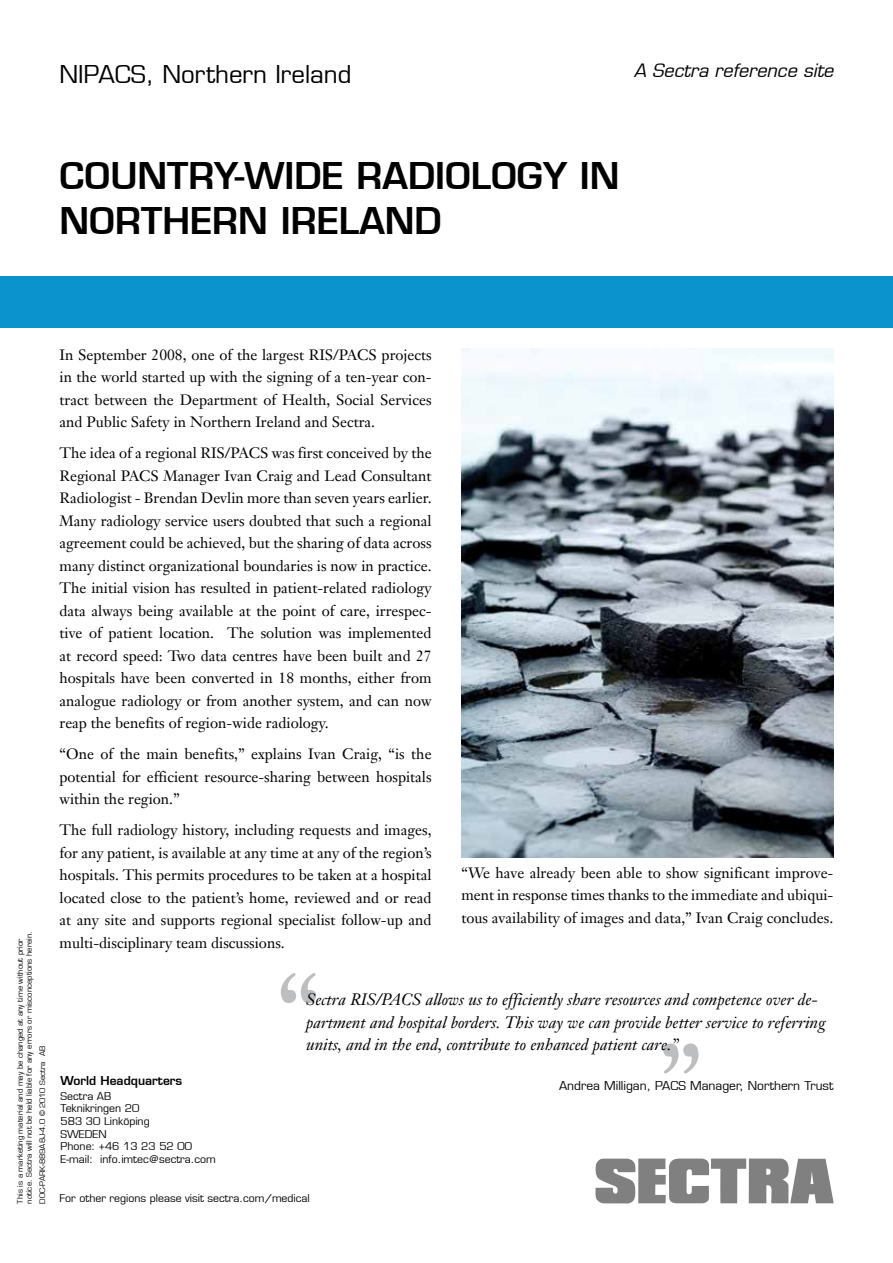
<style>
.page{position:relative;width:893px;height:1263px;background:#fff}
.page>*{position:absolute;margin:0;border:0;box-sizing:border-box;transform-origin:0 0}
.t1{font:700 90px "Janson Text";color:#bcbec0}
.t2{font:600 36px/45px "Eurostile";color:#000}
.t3{font:24px "Eurostile";color:#000}
.t4{font:italic 18px "Eurostile";color:#000}
.t5{font:italic 16.5px/22.5px "Janson Text";color:#000}
.t6{font:15px/22.5px "Janson Text";color:#000;text-align:justify}
.t7{font:12px "Eurostile";color:#000}
.t8{font:600 12px "Eurostile";color:#000}
.t9{font:10.5px/12.6px "Eurostile";color:#000}
.t10{font:7.5px/9px "Eurostile";color:#000}
</style>
<div class="page">
<svg style="left:595px;top:1158px;width:238px;height:45px"></svg>
<div style="left:0;top:276px;width:893px;height:51px;background:#0a93cd"></div>
<img style="left:461px;top:348px;width:372px;height:509px">
<h3 class="t3" style="left:60px;top:60px;width:294px">NIPACS, Northern Ireland</h3>
<p class="t4" style="left:634px;top:60px;width:201px">A Sectra reference site</p>
<h2 class="t2" style="left:60px;top:153px;width:562px">COUNTRY-WIDE RADIOLOGY IN<br>NORTHERN IRELAND</h2>
<p class="t6" style="left:60px;top:343px;width:374px">In September 2008, one of the largest RIS/PACS projects in the world started up with the signing of a ten-year con&shy;tract between the Department of Health, Social Services and Public Safety in Northern Ireland and Sectra.</p>
<p class="t6" style="left:60px;top:442px;width:374px">The idea of a regional RIS/PACS was first conceived by the Regional PACS Manager Ivan Craig and Lead Consultant Radiologist - Brendan Devlin more than seven years earlier.<br>Many radiology service users doubted that such a regional agreement could be achieved, but the sharing of data across many distinct organizational boundaries is now in practice.<br>The initial vision has resulted in patient-related radiology data always being available at the point of care, irrespec&shy;tive of patient location. The solution was implemented at record speed: Two data centres have been built and 27 hospitals have been converted in 18 months, either from analogue radiology or from another system, and can now reap the benefits of region-wide radiology.</p>
<p class="t6" style="left:60px;top:743px;width:374px">“One of the main benefits,” explains Ivan Craig, “is the potential for efficient resource-sharing between hospitals within the region.”</p>
<p class="t6" style="left:60px;top:819px;width:374px">The full radiology history, including requests and images, for any patient, is available at any time at any of the region’s hospitals. This permits procedures to be taken at a hospital located close to the patient’s home, reviewed and or read at any site and supports regional specialist follow-up and multi-disciplinary team discussions.</p>
<p class="t6" style="left:461px;top:861px;width:374px">“We have already been able to show significant improve&shy;ment in response times thanks to the immediate and ubiqui&shy;tous availability of images and data,” Ivan Craig concludes.</p>
<p class="t10" style="left:16px;top:1203px;width:274px;rotate:-90deg">This is a marketing material and may be changed at any time without prior notice. Sectra will not be held liable for any errors or misconceptions herein.</p>
<h1 class="t1" style="left:276px;top:949px;width:46px">“</h1>
<p class="t5" style="left:306px;top:988px;width:521px">Sectra RIS/PACS allows us to efficiently share resources and competence over de&shy;partment and hospital borders. This way we can provide better service to referring units, and in the end, contribute to enhanced patient care.”</p>
<p class="t7" style="left:559px;top:1078px;width:276px">Andrea Milligan, PACS Manager, Northern Trust</p>
<p class="t10" style="left:38px;top:1203px;width:159px;rotate:-90deg">DOC-PARK-889A8J-4.0 © 2010 Sectra AB</p>
<h1 class="t1" style="left:658px;top:1019px;width:46px">”</h1>
<p class="t8" style="left:61px;top:1073px;width:123px">WORLD HEADQUARTERS</p>
<p class="t9" style="left:61px;top:1090px;width:157px">Sectra AB<br>Teknikringen 20<br>583 30 Linköping<br>SWEDEN<br>Phone: +46 13 23 52 00<br>E-mail: info.imtec@sectra.com</p>
<p class="t9" style="left:60px;top:1191px;width:252px">For other regions please visit sectra.com/medical</p>
</div>
